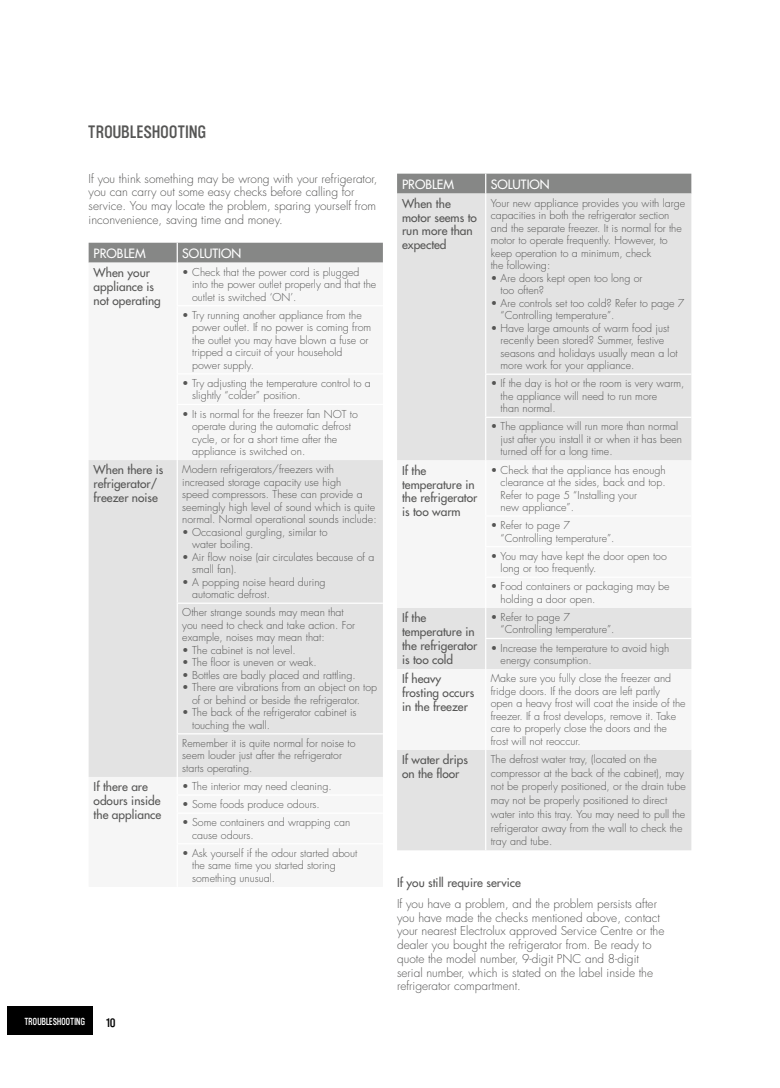
<style>
.page{position:relative;width:780px;height:1088px;background:#fff}
.page>*{position:absolute;margin:0;border:0;box-sizing:border-box;transform-origin:0 0}
.t1{font:17.5px "Westinghouse Gothic Bk";color:#565655}
.t2{font:12.5px "Futura LT";color:#fff}
.t3{font:12.5px "Westinghouse Gothic Bk";color:#000}
.t4{font:300 11.88px/13.8px "Futura LT";color:#565655}
.t5{font:11.88px/13.8px "Futura LT";color:#565655}
.t6{font:300 10.62px/12.5px "Futura LT";color:#565655}
.t7{font:10px "Westinghouse Gothic Bk";color:#fff;scale:.9 1}
.t8{font:10px "Westinghouse Gothic Bk";color:#fff}
</style>
<div class="page">
<div style="left:89px;top:460px;width:294px;height:317px;background:#e3e3e3"></div>
<div style="left:89px;top:243px;width:294px;height:20px;background:#868786"></div>
<hr style="left:177px;top:460px;width:1px;height:142px;background:#fff">
<hr style="left:177px;top:602px;width:206px;height:2px;background:#fff">
<hr style="left:177px;top:604px;width:1px;height:129px;background:#fff">
<hr style="left:177px;top:733px;width:206px;height:1px;background:#fff">
<hr style="left:177px;top:734px;width:1px;height:43px;background:#fff">
<div style="left:397px;top:194px;width:294px;height:656px;background:#e3e3e3"></div>
<svg style="left:397px;top:460px;width:294px;height:290px;fill:#f6f6f6"></svg>
<div style="left:397px;top:174px;width:294px;height:20px;background:#868786"></div>
<hr style="left:485px;top:194px;width:1px;height:180px;background:#fff">
<hr style="left:485px;top:374px;width:206px;height:1px;background:#fff">
<hr style="left:485px;top:375px;width:1px;height:42px;background:#fff">
<hr style="left:485px;top:417px;width:206px;height:1px;background:#fff">
<hr style="left:485px;top:418px;width:1px;height:42px;background:#fff">
<hr style="left:485px;top:460px;width:1px;height:55px;background:#fff">
<hr style="left:485px;top:515px;width:206px;height:2px;background:#fff">
<svg style="left:485px;top:517px;width:1px;height:29px"></svg>
<hr style="left:485px;top:546px;width:206px;height:1px;background:#fff">
<hr style="left:485px;top:547px;width:1px;height:30px;background:#fff">
<hr style="left:485px;top:577px;width:206px;height:1px;background:#fff">
<hr style="left:485px;top:578px;width:1px;height:30px;background:#fff">
<hr style="left:485px;top:608px;width:1px;height:30px;background:#fff">
<hr style="left:485px;top:638px;width:206px;height:1px;background:#fff">
<hr style="left:485px;top:639px;width:1px;height:30px;background:#fff">
<hr style="left:485px;top:669px;width:1px;height:81px;background:#fff">
<hr style="left:485px;top:750px;width:1px;height:100px;background:#fff">
<div style="left:7px;top:1006px;width:85px;height:29px;background:#000"></div>
<h1 class="t1" style="left:89px;top:123px;width:120px">TROUBLESHOOTING</h1>
<p class="t4" style="left:89px;top:172px;width:290px">If you think something may be wrong with your refrigerator, you can carry out some easy checks before calling for service. You may locate the problem, sparing yourself from inconvenience, saving time and money.</p>
<p class="t2" style="left:94px;top:245px;width:53px">PROBLEM</p>
<p class="t2" style="left:182px;top:245px;width:61px">SOLUTION</p>
<p class="t5" style="left:94px;top:266px;width:69px">When your appliance is not operating</p>
<p class="t6" style="left:192px;top:266px;width:186px;text-indent:-10px">• Check that the power cord is plugged into the power outlet properly and that the outlet is switched ‘ON’.</p>
<p class="t6" style="left:192px;top:309px;width:180px;text-indent:-10px">• Try running another appliance from the power outlet. If no power is coming from the outlet you may have blown a fuse or tripped a circuit of your household power supply.</p>
<p class="t6" style="left:192px;top:377px;width:180px;text-indent:-10px">• Try adjusting the temperature control to a slightly “colder” position.</p>
<p class="t6" style="left:192px;top:408px;width:167px;text-indent:-10px">• It is normal for the freezer fan NOT to operate during the automatic defrost cycle, or for a short time after the appliance is switched on.</p>
<p class="t5" style="left:94px;top:463px;width:71px">When there is refrigerator/ freezer noise</p>
<p class="t6" style="left:182px;top:463px;width:196px">Modern refrigerators/freezers with increased storage capacity use high<br>speed compressors. These can provide a seemingly high level of sound which is quite normal. Normal operational sounds include:</p>
<p class="t6" style="left:192px;top:526px;width:137px;text-indent:-10px">• Occasional gurgling, similar to water boiling.</p>
<p class="t6" style="left:192px;top:551px;width:184px;text-indent:-10px">• Air flow noise (air circulates because of a small fan).</p>
<p class="t6" style="left:192px;top:576px;width:135px;text-indent:-10px">• A popping noise heard during automatic defrost.</p>
<p class="t6" style="left:182px;top:606px;width:174px">Other strange sounds may mean that you need to check and take action. For example, noises may mean that:</p>
<p class="t6" style="left:182px;top:644px;width:115px">• The cabinet is not level.</p>
<p class="t6" style="left:182px;top:656px;width:136px">• The floor is uneven or weak.</p>
<p class="t6" style="left:182px;top:669px;width:175px">• Bottles are badly placed and rattling.</p>
<p class="t6" style="left:192px;top:681px;width:186px;text-indent:-10px">• There are vibrations from an object on top of or behind or beside the refrigerator.</p>
<p class="t6" style="left:192px;top:706px;width:166px;text-indent:-10px">• The back of the refrigerator cabinet is touching the wall.</p>
<p class="t6" style="left:182px;top:737px;width:175px">Remember it is quite normal for noise to seem louder just after the refrigerator starts operating.</p>
<p class="t5" style="left:94px;top:780px;width:69px">If there are odours inside the appliance</p>
<p class="t6" style="left:182px;top:780px;width:151px">• The interior may need cleaning.</p>
<p class="t6" style="left:182px;top:798px;width:139px">• Some foods produce odours.</p>
<p class="t6" style="left:192px;top:816px;width:160px;text-indent:-10px">• Some containers and wrapping can cause odours.</p>
<p class="t6" style="left:192px;top:847px;width:167px;text-indent:-10px">• Ask yourself if the odour started about the same time you started storing something unusual.</p>
<p class="t7" style="left:25px;top:1016px;width:69px">TROUBLESHOOTING</p>
<p class="t8" style="left:25px;top:1016px;width:39px">CONTENTS</p>
<p class="t3" style="left:106px;top:1016px;width:11px">10</p>
<p class="t2" style="left:402px;top:176px;width:53px">PROBLEM</p>
<p class="t2" style="left:490px;top:176px;width:61px">SOLUTION</p>
<p class="t5" style="left:402px;top:197px;width:76px">When the motor seems to run more than expected</p>
<p class="t6" style="left:490px;top:197px;width:196px">Your new appliance provides you with large capacities in both the refrigerator section and the separate freezer. It is normal for the motor to operate frequently. However, to keep operation to a minimum, check<br>the following:</p>
<p class="t6" style="left:500px;top:272px;width:143px;text-indent:-10px">• Are doors kept open too long or too often?</p>
<p class="t6" style="left:500px;top:297px;width:185px;text-indent:-10px">• Are controls set too cold? Refer to page 7 “Controlling temperature”.</p>
<p class="t6" style="left:500px;top:322px;width:179px;text-indent:-10px">• Have large amounts of warm food just recently been stored? Summer, festive seasons and holidays usually mean a lot more work for your appliance.</p>
<p class="t6" style="left:500px;top:377px;width:185px;text-indent:-10px">• If the day is hot or the room is very warm, the appliance will need to run more<br>than normal.</p>
<p class="t6" style="left:500px;top:420px;width:183px;text-indent:-10px">• The appliance will run more than normal just after you install it or when it has been turned off for a long time.</p>
<p class="t5" style="left:402px;top:463px;width:77px">If the temperature in the refrigerator is too warm</p>
<p class="t6" style="left:500px;top:464px;width:166px;text-indent:-10px">• Check that the appliance has enough clearance at the sides, back and top.<br>Refer to page 5 “Installing your<br>new appliance”.</p>
<p class="t6" style="left:500px;top:519px;width:115px;text-indent:-10px">• Refer to page 7 “Controlling temperature”.</p>
<p class="t6" style="left:500px;top:550px;width:168px;text-indent:-10px">• You may have kept the door open too long or too frequently.</p>
<p class="t6" style="left:500px;top:580px;width:170px;text-indent:-10px">• Food containers or packaging may be holding a door open.</p>
<p class="t5" style="left:402px;top:611px;width:77px">If the temperature in the refrigerator is too cold</p>
<p class="t6" style="left:500px;top:611px;width:115px;text-indent:-10px">• Refer to page 7 “Controlling temperature”.</p>
<p class="t6" style="left:500px;top:642px;width:170px;text-indent:-10px">• Increase the temperature to avoid high energy consumption.</p>
<p class="t5" style="left:402px;top:672px;width:74px">If heavy frosting occurs in the freezer</p>
<p class="t6" style="left:490px;top:672px;width:196px">Make sure you fully close the freezer and fridge doors. If the doors are left partly<br>open a heavy frost will coat the inside of the freezer. If a frost develops, remove it. Take care to properly close the doors and the frost will not reoccur.</p>
<p class="t5" style="left:402px;top:753px;width:67px">If water drips on the floor</p>
<p class="t6" style="left:490px;top:752px;width:197px;line-height:13.8px">The defrost water tray, (located on the compressor at the back of the cabinet), may not be properly positioned, or the drain tube may not be properly positioned to direct water into this tray. You may need to pull the refrigerator away from the wall to check the tray and tube.</p>
<p class="t5" style="left:397px;top:876px;width:125px">If you still require service</p>
<p class="t4" style="left:397px;top:897px;width:269px">If you have a problem, and the problem persists after you have made the checks mentioned above, contact your nearest Electrolux approved Service Centre or the dealer you bought the refrigerator from. Be ready to quote the model number, 9-digit PNC and 8-digit serial number, which is stated on the label inside the refrigerator compartment.</p>
</div>
